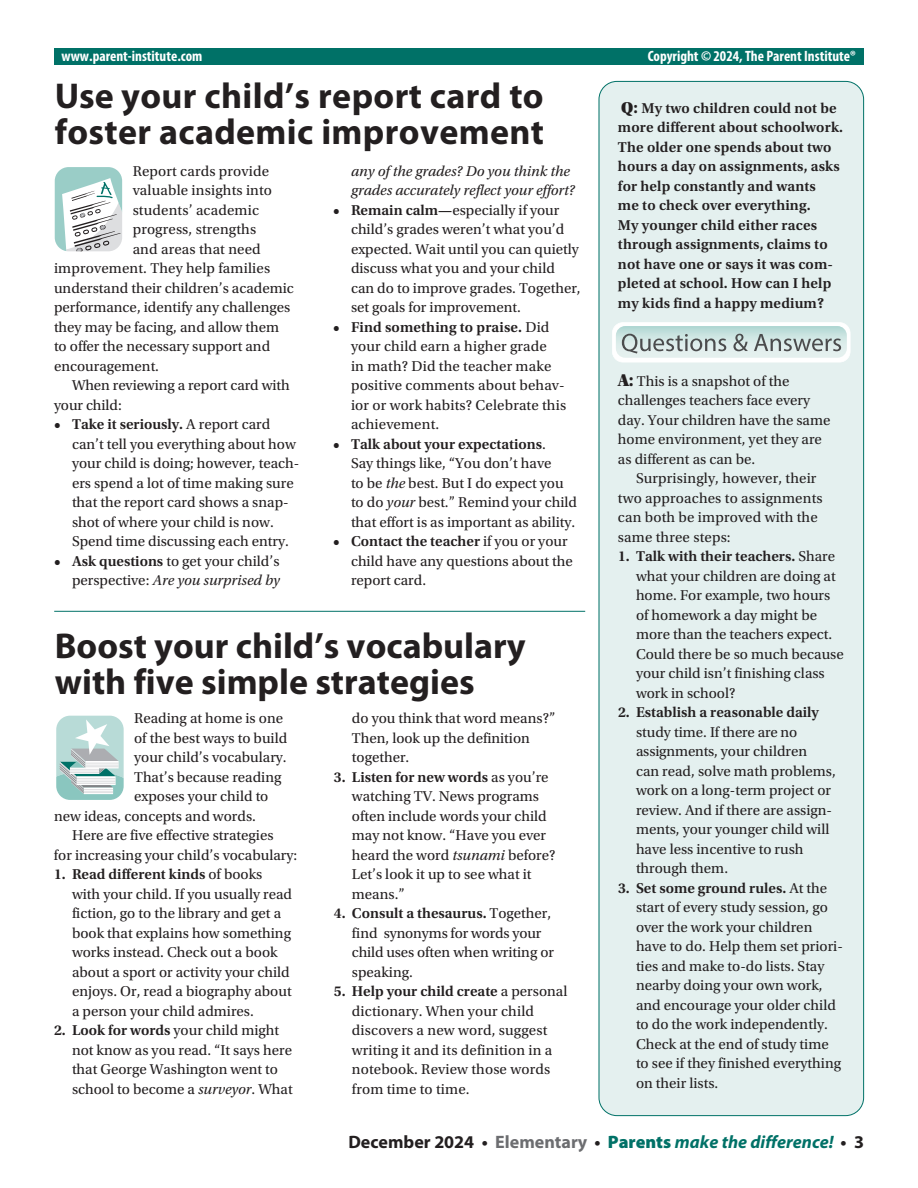
<style>
.page{position:relative;width:918px;height:1188px;background:#fff}
.page>*{position:absolute;margin:0;border:0;box-sizing:border-box;transform-origin:0 0}
.t1{font:700 36px/36px "Myriad Pro";color:#231f20}
.t2{font:italic 700 18px "Myriad Pro";color:#007167}
.t3{font:15px/19.5px "Utopia Std";color:#231f20}
.t4{font:600 15px/19.5px "Utopia Std";letter-spacing:.01em;color:#231f20}
.t5{font:italic 15px/19.5px "Utopia Std";color:#231f20}
.t6{font:700 condensed 15px "Myriad Pro";color:#fff}
.s1{font-weight:600}
.s2{font-style:italic}
.s3{font-family:"Utopia Std Black Headline";font-weight:400;font-size:16.5px}
.s4{font-family:"Utopia Std Black Headline";font-size:18px}
.s5{font-style:normal;color:#231f20}
.s6{font-style:normal;color:#6c6d70}
.s7{font-weight:900;font-style:normal}
</style>
<div class="page">
<div style="left:599px;top:81px;width:265px;height:1035px;background:#e4f0ef;border-radius:18px"></div>
<hr style="left:54px;top:611px;width:531px;height:1px;background:#007167">
<svg style="left:56px;top:715px;width:68px;height:85px"></svg>
<svg style="left:612px;top:322px;width:238px;height:40px"></svg>
<div style="left:54px;top:49px;width:810px;height:16px;background:#007167"></div>
<svg style="left:54px;top:167px;width:69px;height:85px"></svg>
<p class="t6" style="left:62px;top:46px;width:142px">www.parent-institute.com</p>
<p class="t6" style="left:648px;top:46px;width:210px">Copyright © 2024, The Parent Institute®</p>
<h1 class="t1" style="left:55px;top:77px;width:491px">Use your child’s report card to foster academic improvement</h1>
<p class="t3" style="left:133px;top:162px;width:138px">Report cards provide</p>
<p class="t3" style="left:133px;top:181px;width:141px">valuable insights into</p>
<p class="t3" style="left:133px;top:201px;width:128px">students’ academic</p>
<p class="t3" style="left:133px;top:220px;width:125px">progress, strengths</p>
<p class="t3" style="left:133px;top:240px;width:130px">and areas that need</p>
<p class="t3" style="left:54px;top:259px;width:218px">improvement. They help families</p>
<p class="t3" style="left:54px;top:279px;width:241px">understand their children’s academic</p>
<p class="t3" style="left:54px;top:298px;width:238px">performance, identify any challenges</p>
<p class="t3" style="left:54px;top:318px;width:227px">they may be facing, and allow them</p>
<p class="t3" style="left:54px;top:337px;width:218px">to offer the necessary support and</p>
<p class="t3" style="left:54px;top:357px;width:107px">encouragement.</p>
<p class="t3" style="left:72px;top:376px;width:219px">When reviewing a report card with</p>
<p class="t3" style="left:54px;top:396px;width:69px">your child:</p>
<p class="t3" style="left:72px;top:415px;width:229px;text-indent:-18px"><span class="s1">• Take it seriously.</span> A report card can’t tell you everything about how your child is doing; however, teach&shy;ers spend a lot of time making sure that the report card shows a snap&shy;shot of where your child is now.<br>Spend time discussing each entry.</p>
<p class="t3" style="left:54px;top:552px;width:227px;text-align:right"><span class="s1">• Ask questions</span> to get your child’s perspective: <span class="s2">Are you surprised by</span></p>
<p class="t5" style="left:351px;top:162px;width:225px">any of the grades? Do you think the grades accurately reflect your effort?</p>
<p class="t3" style="left:351px;top:201px;width:231px;text-indent:-18px"><span class="s1">• Remain calm—</span>especially if your child’s grades weren’t what you’d expected. Wait until you can quietly discuss what you and your child can do to improve grades. Together, set goals for improvement.</p>
<p class="t3" style="left:351px;top:318px;width:217px;text-indent:-18px"><span class="s1">• Find something to praise.</span> Did your child earn a higher grade<br>in math? Did the teacher make positive comments about behav&shy;ior or work habits? Celebrate this achievement.</p>
<p class="t3" style="left:351px;top:435px;width:228px;text-indent:-18px"><span class="s1">• Talk about your expectations</span>.<br>Say things like, “You don’t have<br>to be <span class="s2">the</span> best. But I do expect you to do <span class="s2">your</span> best.” Remind your child that effort is as important as ability.</p>
<p class="t3" style="left:351px;top:532px;width:223px;text-indent:-18px"><span class="s1">• Contact the teacher</span> if you or your child have any questions about the report card.</p>
<h1 class="t1" style="left:55px;top:627px;width:472px">Boost your child’s vocabulary with five simple strategies</h1>
<p class="t3" style="left:134px;top:709px;width:150px">Reading at home is one</p>
<p class="t3" style="left:134px;top:729px;width:155px">of the best ways to build</p>
<p class="t3" style="left:134px;top:748px;width:154px">your child’s vocabulary.</p>
<p class="t3" style="left:134px;top:768px;width:149px">That’s because reading</p>
<p class="t3" style="left:134px;top:787px;width:136px">exposes your child to</p>
<p class="t3" style="left:54px;top:807px;width:203px">new ideas, concepts and words.</p>
<p class="t3" style="left:72px;top:826px;width:203px">Here are five effective strategies</p>
<p class="t3" style="left:54px;top:846px;width:245px">for increasing your child’s vocabulary:</p>
<p class="t3" style="left:72px;top:865px;width:222px;text-indent:-18px"><span class="s1">1. Read different kinds</span> of books with your child. If you usually read fiction, go to the library and get a book that explains how something works instead. Check out a book about a sport or activity your child enjoys. Or, read a biography about a person your child admires.</p>
<p class="t3" style="left:72px;top:1021px;width:222px;text-indent:-18px"><span class="s1">2. Look for words</span> your child might not know as you read. “It says here that George Washington went to school to become a <span class="s2">surveyor</span>. What</p>
<p class="t3" style="left:352px;top:709px;width:205px">do you think that word means?”<br>Then, look up the definition together.</p>
<p class="t3" style="left:352px;top:768px;width:205px;text-indent:-18px"><span class="s1">3. Listen for new words</span> as you’re watching TV. News programs often include words your child may not know. “Have you ever heard the word <span class="s2">tsunami</span> before?<br>Let’s look it up to see what it means.”</p>
<p class="t3" style="left:352px;top:904px;width:204px;text-indent:-18px"><span class="s1">4. Consult a thesaurus.</span> Together, find synonyms for words your child uses often when writing or speaking.</p>
<p class="t3" style="left:352px;top:982px;width:217px;text-indent:-18px"><span class="s1">5. Help your child create</span> a personal dictionary. When your child discovers a new word, suggest writing it and its definition in a notebook. Review those words from time to time.</p>
<p class="t4" style="left:618px;top:98px;width:227px"><span class="s3">Q:</span> My two children could not be more different about schoolwork.<br>The older one spends about two hours a day on assignments, asks for help constantly and wants<br>me to check over everything.<br>My younger child either races through assignments, claims to not have one or says it was com&shy;pleted at school. How can I help my kids find a happy medium?</p>
<p class="t3" style="left:618px;top:371px;width:214px"><span class="s4">A:</span> This is a snapshot of the challenges teachers face every day. Your children have the same home environment, yet they are as different as can be.</p>
<p class="t3" style="left:618px;top:469px;width:206px;text-indent:18px">Surprisingly, however, their two approaches to assignments can both be improved with the same three steps:</p>
<p class="t3" style="left:636px;top:547px;width:209px;text-indent:-18px"><span class="s1">1. Talk with their teachers.</span> Share what your children are doing at home. For example, two hours of homework a day might be more than the teachers expect.<br>Could there be so much because your child isn’t finishing class work in school?</p>
<p class="t4" style="left:618px;top:703px;width:203px">2. Establish a reasonable daily</p>
<p class="t3" style="left:636px;top:722px;width:201px">study time. If there are no assignments, your children<br>can read, solve math problems, work on a long-term project or review. And if there are assign&shy;ments, your younger child will have less incentive to rush through them.</p>
<p class="t3" style="left:636px;top:878px;width:208px;text-indent:-18px"><span class="s1">3. Set some ground rules.</span> At the start of every study session, go over the work your children have to do. Help them set priori&shy;ties and make to-do lists. Stay nearby doing your own work, and encourage your older child to do the work independently.<br>Check at the end of study time to see if they finished everything on their lists.</p>
<p class="t2" style="left:348px;top:1130px;width:517px"><span class="s5">December 2024 •</span> <span class="s6">Elementary</span> <span class="s5">•</span> <span class="s7">Parents</span> make the difference! <span class="s5">• 3</span></p>
</div>
